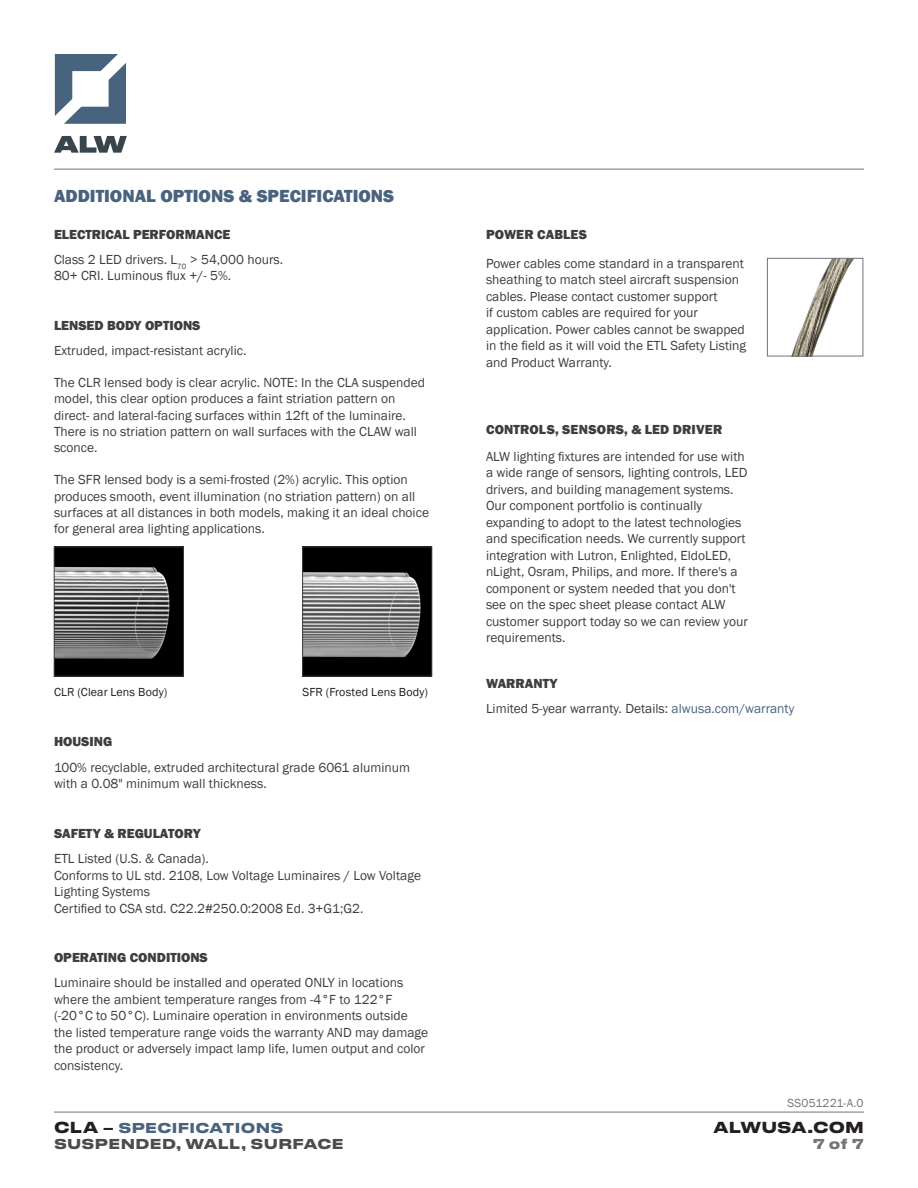
<style>
.page{position:relative;width:918px;height:1188px;background:#fff}
.page>*{position:absolute;margin:0;border:0;box-sizing:border-box;transform-origin:0 0}
.t1{font:800 18px "Franklin Gothic";color:#49637e}
.t2{font:700 15px "Druk Text Wide";letter-spacing:.01em;color:#231f20}
.t3{font:13.5px/16.5px "Franklin Gothic";color:#3e3e3f}
.t4{font:800 13.5px "Franklin Gothic";color:#3e3e3f}
.t5{font:700 13.5px/16.2px "Druk Text Wide";letter-spacing:.025em;color:#4b4c4d}
.t6{font:700 13.5px "Druk Text Wide";color:#727477}
.t7{font:12px "Franklin Gothic";letter-spacing:.015em;color:#231f20}
.t8{font:12px "Franklin Gothic";letter-spacing:.015em;color:#727477}
.s1{color:#49637e}
.s2{font-size:15px;color:#231f20}
.s3{color:#231f20}
</style>
<div class="page">
<hr style="left:54px;top:1112px;width:810px;height:1px;background:#727477">
<svg style="left:54px;top:136px;width:73px;height:17px"></svg>
<svg style="left:55px;top:54px;width:71px;height:70px"></svg>
<hr style="left:54px;top:169px;width:810px;height:1px;background:#727477">
<img style="left:56px;top:549px;width:126px;height:125px">
<div style="left:54px;top:547px;width:130px;height:129px;border:1px solid #3e3e3f"></div>
<img style="left:304px;top:549px;width:126px;height:125px">
<div style="left:302px;top:547px;width:130px;height:129px;border:1px solid #3e3e3f"></div>
<img style="left:792px;top:260px;width:61px;height:94px">
<div style="left:767px;top:258px;width:96px;height:98px;border:1px solid #727477"></div>
<p class="t1" style="left:54px;top:184px;width:342px">ADDITIONAL OPTIONS &amp; SPECIFICATIONS</p>
<p class="t4" style="left:54px;top:226px;width:178px">ELECTRICAL PERFORMANCE</p>
<p class="t3" style="left:54px;top:252px;width:231px">Class 2 LED drivers. L<sub>70</sub> &gt; 54,000 hours.</p>
<p class="t3" style="left:54px;top:268px;width:179px">80+ CRI. Luminous flux +/- 5%.</p>
<p class="t4" style="left:54px;top:316px;width:148px">LENSED BODY OPTIONS</p>
<p class="t3" style="left:54px;top:342px;width:194px">Extruded, impact-resistant acrylic.</p>
<p class="t3" style="left:54px;top:375px;width:373px">The CLR lensed body is clear acrylic. NOTE: In the CLA suspended model, this clear option produces a faint striation pattern on direct- and lateral-facing surfaces within 12ft of the luminaire.<br>There is no striation pattern on wall surfaces with the CLAW wall sconce.</p>
<p class="t3" style="left:54px;top:472px;width:377px">The SFR lensed body is a semi-frosted (2%) acrylic. This option produces smooth, event illumination (no striation pattern) on all surfaces at all distances in both models, making it an ideal choice for general area lighting applications.</p>
<p class="t7" style="left:54px;top:685px;width:115px">CLR (Clear Lens Body)</p>
<p class="t7" style="left:302px;top:685px;width:127px">SFR (Frosted Lens Body)</p>
<p class="t4" style="left:54px;top:733px;width:60px">HOUSING</p>
<p class="t3" style="left:54px;top:759px;width:358px">100% recyclable, extruded architectural grade 6061 aluminum with a 0.08" minimum wall thickness.</p>
<p class="t4" style="left:54px;top:824px;width:148px">SAFETY &amp; REGULATORY</p>
<p class="t3" style="left:54px;top:851px;width:156px">ETL Listed (U.S. &amp; Canada).</p>
<p class="t3" style="left:54px;top:867px;width:369px">Conforms to UL std. 2108, Low Voltage Luminaires / Low Voltage<br>Lighting Systems</p>
<p class="t3" style="left:54px;top:900px;width:311px">Certified to CSA std. C22.2#250.0:2008 Ed. 3+G1;G2.</p>
<p class="t4" style="left:54px;top:948px;width:155px">OPERATING CONDITIONS</p>
<p class="t3" style="left:54px;top:975px;width:376px">Luminaire should be installed and operated ONLY in locations where the ambient temperature ranges from -4°F to 122°F (-20°C to 50°C). Luminaire operation in environments outside the listed temperature range voids the warranty AND may damage the product or adversely impact lamp life, lumen output and color consistency.</p>
<p class="t4" style="left:486px;top:226px;width:103px">POWER CABLES</p>
<p class="t3" style="left:486px;top:255px;width:262px">Power cables come standard in a transparent sheathing to match steel aircraft suspension cables. Please contact customer support<br>if custom cables are required for your application. Power cables cannot be swapped in the field as it will void the ETL Safety Listing and Product Warranty.</p>
<p class="t4" style="left:486px;top:421px;width:238px">CONTROLS, SENSORS, &amp; LED DRIVER</p>
<p class="t3" style="left:486px;top:448px;width:263px">ALW lighting fixtures are intended for use with a wide range of sensors, lighting controls, LED drivers, and building management systems.<br>Our component portfolio is continually expanding to adopt to the latest technologies and specification needs. We currently support integration with Lutron, Enlighted, EldoLED, nLight, Osram, Philips, and more. If there's a component or system needed that you don't see on the spec sheet please contact ALW customer support today so we can review your requirements.</p>
<p class="t4" style="left:486px;top:675px;width:73px">WARRANTY</p>
<p class="t3" style="left:486px;top:701px;width:310px">Limited 5-year warranty. Details: <span class="s1">alwusa.com/warranty</span></p>
<p class="t8" style="left:787px;top:1096px;width:78px">SS051221-A.0</p>
<p class="t5" style="left:54px;top:1118px;width:291px"><span class="s2">CLA</span> <span class="s3">–</span> <span class="s1">SPECIFICATIONS<br></span>SUSPENDED, WALL, SURFACE</p>
<p class="t2" style="left:713px;top:1114px;width:152px">ALWUSA.COM</p>
<p class="t6" style="left:813px;top:1132px;width:53px">7 of 7</p>
</div>
